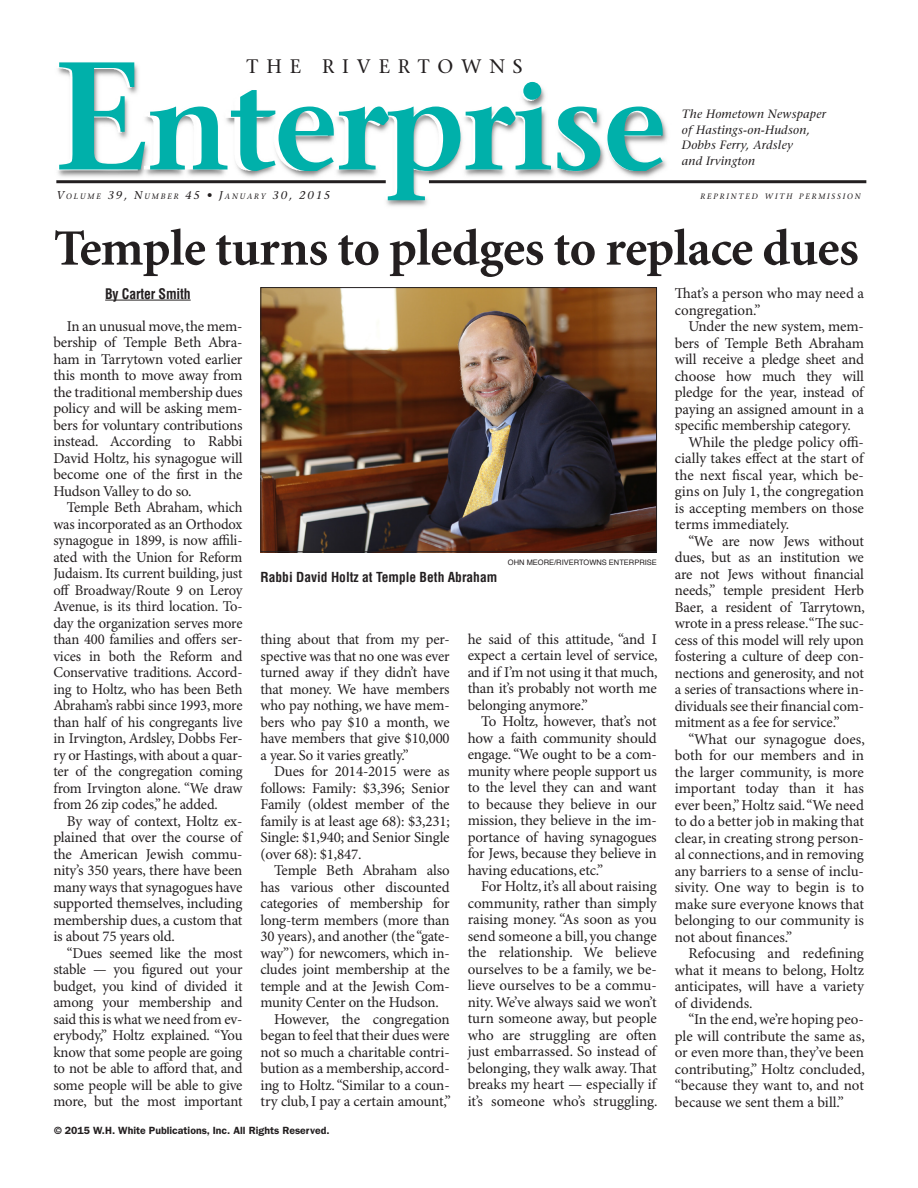
<style>
.page{position:relative;width:918px;height:1188px;background:#fff}
.page>*{position:absolute;margin:0;border:0;box-sizing:border-box;transform-origin:0 0}
.t1{font:600 153px "Stone Serif";color:#00b0aa}
.t2{font:600 123px "Stone Serif";letter-spacing:-.02em;color:#00b0aa}
.t3{font:700 51px "Minion";letter-spacing:-.01em;color:#231f20}
.t4{font:19.5px "Stone Serif";letter-spacing:.4em;color:#231f20}
.t5{font:15px/16.5px "Minion Pro";letter-spacing:-.01em;color:#231f20;text-align:justify}
.t6{font:700 condensed 14.25px "Helvetica";letter-spacing:-.01em;color:#231f20;scale:.96 1}
.t7{font:700 condensed 13.5px "Helvetica";color:#231f20}
.t8{font:italic 12px/15.8px "Stone Serif";letter-spacing:.02em;color:#231f20}
.t9{font:italic 11.25px "Stone Serif";letter-spacing:.16em;color:#231f20}
.t10{font:600 10.5px "Franklin Gothic";color:#231f20}
.t11{font:italic 7.8px "Stone Serif";letter-spacing:.23em;color:#231f20}
.t12{font:7.5px "Helvetica";color:#231f20}
.s1{font-size:11.25px}
.s2{font-size:7.8px}
</style>
<div class="page">
<hr style="left:105px;top:300px;width:86px;height:1px;background:#231f20">
<img style="left:56px;top:64px;width:619px;height:142px">
<hr style="left:429px;top:180px;width:437px;height:3px;background:#231f20">
<hr style="left:56px;top:180px;width:330px;height:3px;background:#231f20">
<img style="left:263px;top:289px;width:392px;height:261px">
<div style="left:261px;top:287px;width:396px;height:265px;border:1px solid #231f20"></div>
<p class="t4" style="left:247px;top:55px;width:278px">THE RIVERTOWNS</p>
<p class="t1" style="left:53px;top:25px;width:98px">E</p>
<p class="t11" style="left:56px;top:192px;width:124px"><span class="s1">V</span>OLUME <span class="s1">39, N</span>UMBER</p>
<p class="t2" style="left:147px;top:53px;width:522px">nterprise</p>
<p class="t8" style="left:682px;top:106px;width:146px">The Hometown Newspaper</p>
<p class="t8" style="left:682px;top:122px;width:130px">of Hastings-on-Hudson,<br>Dobbs Ferry, Ardsley</p>
<p class="t8" style="left:682px;top:153px;width:75px">and Irvington</p>
<p class="t9" style="left:185px;top:189px;width:147px">45 • J<span class="s2">ANUARY</span> 30, 2015</p>
<p class="t11" style="left:701px;top:192px;width:162px">REPRINTED WITH PERMISSION</p>
<p class="t3" style="left:54px;top:222px;width:806px">Temple turns to pledges to replace dues</p>
<p class="t6" style="left:105px;top:285px;width:91px">By Carter Smith</p>
<p class="t5" style="left:53px;top:318px;width:191px;text-indent:14px">In an unusual move, the mem&shy;bership of Temple Beth Abra&shy;ham in Tarrytown voted earlier this month to move away from the traditional membership dues policy and will be asking mem&shy;bers for voluntary contributions instead. According to Rabbi David Holtz, his synagogue will become one of the first in the Hudson Valley to do so.</p>
<p class="t5" style="left:53px;top:500px;width:191px;text-indent:14px">Temple Beth Abraham, which was incorporated as an Orthodox synagogue in 1899, is now affili&shy;ated with the Union for Reform Judaism. Its current building, just off Broadway/Route 9 on Leroy Avenue, is its third location. To&shy;day the organization serves more than 400 families and offers ser&shy;vices in both the Reform and Conservative traditions. Accord&shy;ing to Holtz, who has been Beth Abraham’s rabbi since 1993, more than half of his congregants live in Irvington, Ardsley, Dobbs Fer&shy;ry or Hastings, with about a quar&shy;ter of the congregation coming from Irvington alone. “We draw from 26 zip codes,” he added.</p>
<p class="t5" style="left:53px;top:813px;width:191px;text-indent:14px">By way of context, Holtz ex&shy;plained that over the course of the American Jewish commu&shy;nity’s 350 years, there have been many ways that synagogues have supported themselves, including membership dues, a custom that is about 75 years old.</p>
<p class="t5" style="left:53px;top:945px;width:191px;text-indent:14px">“Dues seemed like the most stable — you figured out your budget, you kind of divided it among your membership and said this is what we need from ev&shy;erybody,” Holtz explained. “You know that some people are going to not be able to afford that, and some people will be able to give more, but the most important</p>
<p class="t7" style="left:261px;top:568px;width:238px">Rabbi David Holtz at Temple Beth Abraham</p>
<p class="t12" style="left:508px;top:557px;width:150px">OHN MEORE/RIVERTOWNS ENTERPRISE</p>
<p class="t5" style="left:261px;top:632px;width:191px">thing about that from my per&shy;spective was that no one was ever turned away if they didn’t have that money. We have members who pay nothing, we have mem&shy;bers who pay $10 a month, we have members that give $10,000 a year. So it varies greatly.”</p>
<p class="t5" style="left:261px;top:764px;width:191px;text-indent:14px">Dues for 2014-2015 were as follows: Family: $3,396; Senior Family (oldest member of the family is at least age 68): $3,231; Single: $1,940; and Senior Single (over 68): $1,847.</p>
<p class="t5" style="left:261px;top:863px;width:191px;text-indent:14px">Temple Beth Abraham also has various other discounted categories of membership for long-term members (more than 30 years), and another (the “gate&shy;way”) for newcomers, which in&shy;cludes joint membership at the temple and at the Jewish Com&shy;munity Center on the Hudson.</p>
<p class="t5" style="left:261px;top:1011px;width:192px;text-indent:14px">However, the congregation began to feel that their dues were not so much a charitable contri&shy;bution as a membership, accord&shy;ing to Holtz. “Similar to a coun&shy;try club, I pay a certain amount,”</p>
<p class="t5" style="left:468px;top:631px;width:191px">he said of this attitude, “and I expect a certain level of service, and if I’m not using it that much, than it’s probably not worth me belonging anymore.”</p>
<p class="t5" style="left:468px;top:714px;width:191px;text-indent:14px">To Holtz, however, that’s not how a faith community should engage. “We ought to be a com&shy;munity where people support us to the level they can and want to because they believe in our mission, they believe in the im&shy;portance of having synagogues for Jews, because they believe in having educations, etc.”</p>
<p class="t5" style="left:468px;top:879px;width:191px;text-indent:14px">For Holtz, it’s all about raising community, rather than simply raising money. “As soon as you send someone a bill, you change the relationship. We believe ourselves to be a family, we be&shy;lieve ourselves to be a commu&shy;nity. We’ve always said we won’t turn someone away, but people who are struggling are often just embarrassed. So instead of belonging, they walk away. That breaks my heart — especially if it’s someone who’s struggling.</p>
<p class="t10" style="left:54px;top:1124px;width:277px">© 2015 W.H. White Publications, Inc. All Rights Reserved.</p>
<p class="t5" style="left:675px;top:286px;width:191px">That’s a person who may need a congregation.”</p>
<p class="t5" style="left:675px;top:319px;width:191px;text-indent:14px">Under the new system, mem&shy;bers of Temple Beth Abraham will receive a pledge sheet and choose how much they will pledge for the year, instead of paying an assigned amount in a specific membership category.</p>
<p class="t5" style="left:675px;top:434px;width:191px;text-indent:14px">While the pledge policy offi&shy;cially takes effect at the start of the next fiscal year, which be&shy;gins on July 1, the congregation is accepting members on those terms immediately.</p>
<p class="t5" style="left:675px;top:533px;width:191px;text-indent:14px">“We are now Jews without dues, but as an institution we are not Jews without financial needs,” temple president Herb Baer, a resident of Tarrytown, wrote in a press release. “The suc&shy;cess of this model will rely upon fostering a culture of deep con&shy;nections and generosity, and not a series of transactions where in&shy;dividuals see their financial com&shy;mitment as a fee for service.”</p>
<p class="t5" style="left:675px;top:731px;width:191px;text-indent:14px">“What our synagogue does, both for our members and in the larger community, is more important today than it has ever been,” Holtz said. “We need to do a better job in making that clear, in creating strong person&shy;al connections, and in removing any barriers to a sense of inclu&shy;sivity. One way to begin is to make sure everyone knows that belonging to our community is not about finances.”</p>
<p class="t5" style="left:675px;top:946px;width:191px;text-indent:14px">Refocusing and redefining what it means to belong, Holtz anticipates, will have a variety of dividends.</p>
<p class="t5" style="left:675px;top:1012px;width:191px;text-indent:14px">“In the end, we’re hoping peo&shy;ple will contribute the same as, or even more than, they’ve been contributing,” Holtz concluded, “because they want to, and not because we sent them a bill.”</p>
</div>
